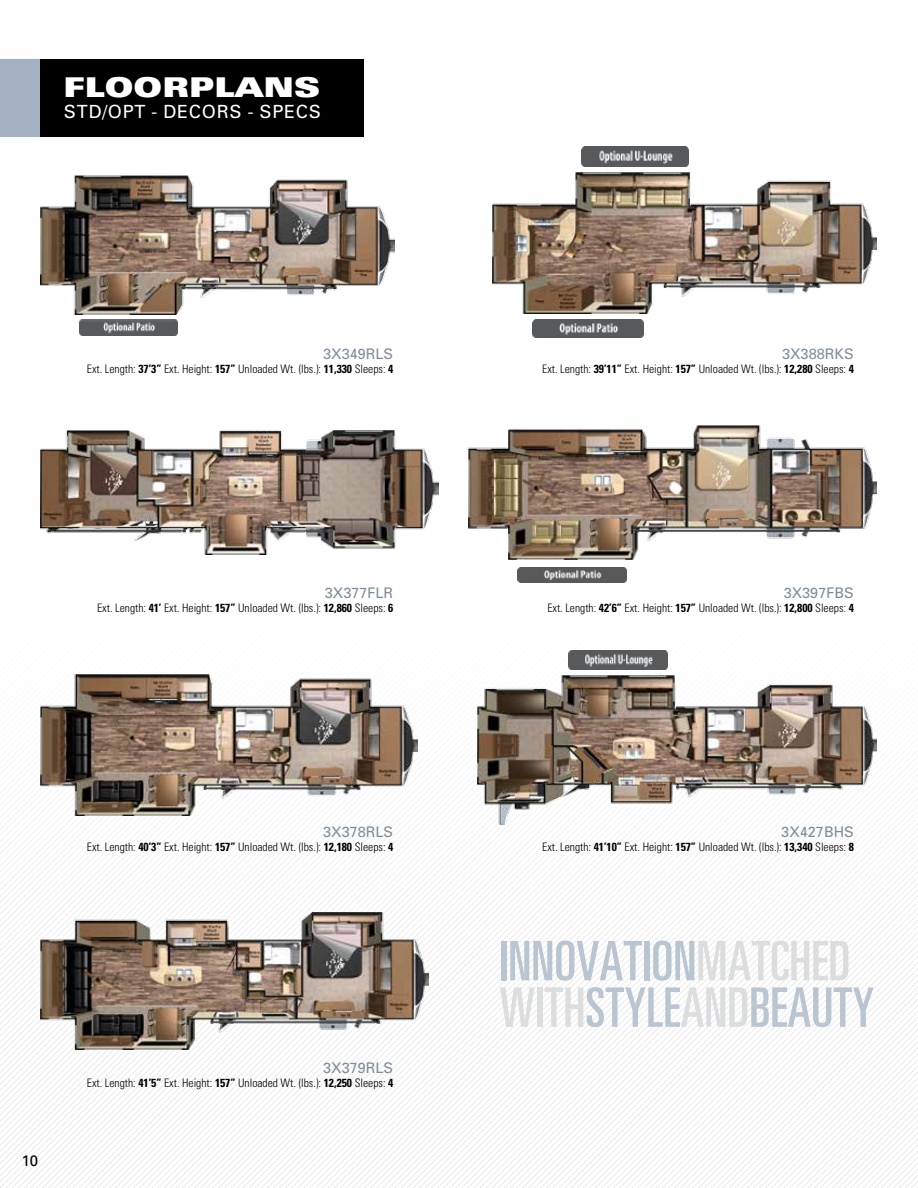
<style>
.page{position:relative;width:918px;height:1188px;background:#fff}
.page>*{position:absolute;margin:0;border:0;box-sizing:border-box;transform-origin:0 0}
.t1{font:ultra-condensed 54px/46.5px "Nova Ultra S Si";color:#bac5d2}
.t2{font:27px "Nova Ultra Expanded S Si Extra Black Expanded";color:#fff}
.t3{font:18px "Nova S Si";color:#fff}
.t4{font:500 15px "Nova Medium S Si";color:#000}
.t5{font:500 14.55px "Nova Medium S Si";color:#818d9b}
.t6{font:300 condensed 11.55px "Nova Light Condensed S Si";color:#000}
.s1{font-family:"Nova Condensed S Si";font-weight:700}
.s2{color:#dcddde}
</style>
<div class="page">
<svg style="left:738px;top:834px;width:6px;height:354px"></svg>
<svg style="left:744px;top:834px;width:6px;height:354px"></svg>
<svg style="left:750px;top:834px;width:7px;height:354px"></svg>
<svg style="left:757px;top:834px;width:6px;height:354px"></svg>
<svg style="left:763px;top:834px;width:6px;height:354px"></svg>
<svg style="left:769px;top:834px;width:6px;height:354px"></svg>
<svg style="left:775px;top:834px;width:6px;height:354px"></svg>
<svg style="left:781px;top:834px;width:6px;height:354px"></svg>
<svg style="left:787px;top:836px;width:6px;height:352px"></svg>
<svg style="left:793px;top:839px;width:6px;height:349px"></svg>
<svg style="left:799px;top:834px;width:6px;height:354px"></svg>
<svg style="left:805px;top:834px;width:6px;height:354px"></svg>
<svg style="left:811px;top:834px;width:6px;height:354px"></svg>
<svg style="left:817px;top:834px;width:6px;height:354px"></svg>
<svg style="left:823px;top:834px;width:6px;height:354px"></svg>
<svg style="left:829px;top:834px;width:7px;height:354px"></svg>
<svg style="left:836px;top:834px;width:6px;height:354px"></svg>
<svg style="left:842px;top:834px;width:6px;height:354px"></svg>
<svg style="left:848px;top:834px;width:6px;height:354px"></svg>
<svg style="left:854px;top:780px;width:64px;height:408px"></svg>
<div style="left:0;top:59px;width:364px;height:78px;background:#a3b1c2"></div>
<div style="left:40px;top:59px;width:324px;height:78px;background:#000"></div>
<img style="left:80px;top:324px;width:97px;height:11px">
<div style="left:469px;top:666px;width:416px;height:168px;background:#fff"></div>
<img style="left:478px;top:675px;width:398px;height:150px">
<img style="left:468px;top:426px;width:408px;height:134px">
<img style="left:493px;top:173px;width:383px;height:140px">
<div style="left:32px;top:904px;width:405px;height:154px;background:#fff;opacity:.75"></div>
<img style="left:40px;top:913px;width:388px;height:136px">
<img style="left:40px;top:674px;width:377px;height:142px">
<img style="left:40px;top:175px;width:355px;height:140px">
<img style="left:581px;top:146px;width:108px;height:21px">
<img style="left:568px;top:650px;width:100px;height:19px">
<img style="left:532px;top:320px;width:112px;height:17px">
<img style="left:40px;top:430px;width:398px;height:124px">
<img style="left:517px;top:568px;width:110px;height:15px">
<h2 class="t2" style="left:64px;top:71px;width:258px">FLOORPLANS</h2>
<h3 class="t3" style="left:64px;top:101px;width:259px">STD/OPT - DECORS - SPECS</h3>
<p class="t5" style="left:323px;top:345px;width:72px">3X349RLS</p>
<p class="t6" style="left:87px;top:362px;width:308px">Ext. Length: <span class="s1">37’3”</span> Ext. Height: <span class="s1">157”</span> Unloaded Wt. (lbs.): <span class="s1">11,330</span> Sleeps: <span class="s1">4</span></p>
<p class="t5" style="left:325px;top:584px;width:70px">3X377FLR</p>
<p class="t6" style="left:97px;top:601px;width:298px">Ext. Length: <span class="s1">41’</span> Ext. Height: <span class="s1">157”</span> Unloaded Wt. (lbs.): <span class="s1">12,860</span> Sleeps: <span class="s1">6</span></p>
<p class="t5" style="left:323px;top:823px;width:72px">3X378RLS</p>
<p class="t6" style="left:87px;top:840px;width:308px">Ext. Length: <span class="s1">40’3”</span> Ext. Height: <span class="s1">157”</span> Unloaded Wt. (lbs.): <span class="s1">12,180</span> Sleeps: <span class="s1">4</span></p>
<p class="t4" style="left:22px;top:1152px;width:18px">10</p>
<p class="t5" style="left:323px;top:1059px;width:72px">3X379RLS</p>
<p class="t6" style="left:87px;top:1076px;width:308px">Ext. Length: <span class="s1">41’5”</span> Ext. Height: <span class="s1">157”</span> Unloaded Wt. (lbs.): <span class="s1">12,250</span> Sleeps: <span class="s1">4</span></p>
<p class="t5" style="left:782px;top:345px;width:73px">3X388RKS</p>
<p class="t6" style="left:542px;top:362px;width:313px">Ext. Length: <span class="s1">39’11”</span> Ext. Height: <span class="s1">157”</span> Unloaded Wt. (lbs.): <span class="s1">12,280</span> Sleeps: <span class="s1">4</span></p>
<p class="t5" style="left:784px;top:584px;width:72px">3X397FBS</p>
<p class="t6" style="left:547px;top:601px;width:308px">Ext. Length: <span class="s1">42’6”</span> Ext. Height: <span class="s1">157”</span> Unloaded Wt. (lbs.): <span class="s1">12,800</span> Sleeps: <span class="s1">4</span></p>
<p class="t5" style="left:781px;top:823px;width:74px">3X427BHS</p>
<p class="t6" style="left:542px;top:840px;width:313px">Ext. Length: <span class="s1">41’10”</span> Ext. Height: <span class="s1">157”</span> Unloaded Wt. (lbs.): <span class="s1">13,340</span> Sleeps: <span class="s1">8</span></p>
<h1 class="t1" style="left:499px;top:937px;width:376px">INNOVATION<span class="s2">MATCHED<br>WITH</span>STYLE<span class="s2">AND</span>BEAUTY</h1>
</div>
